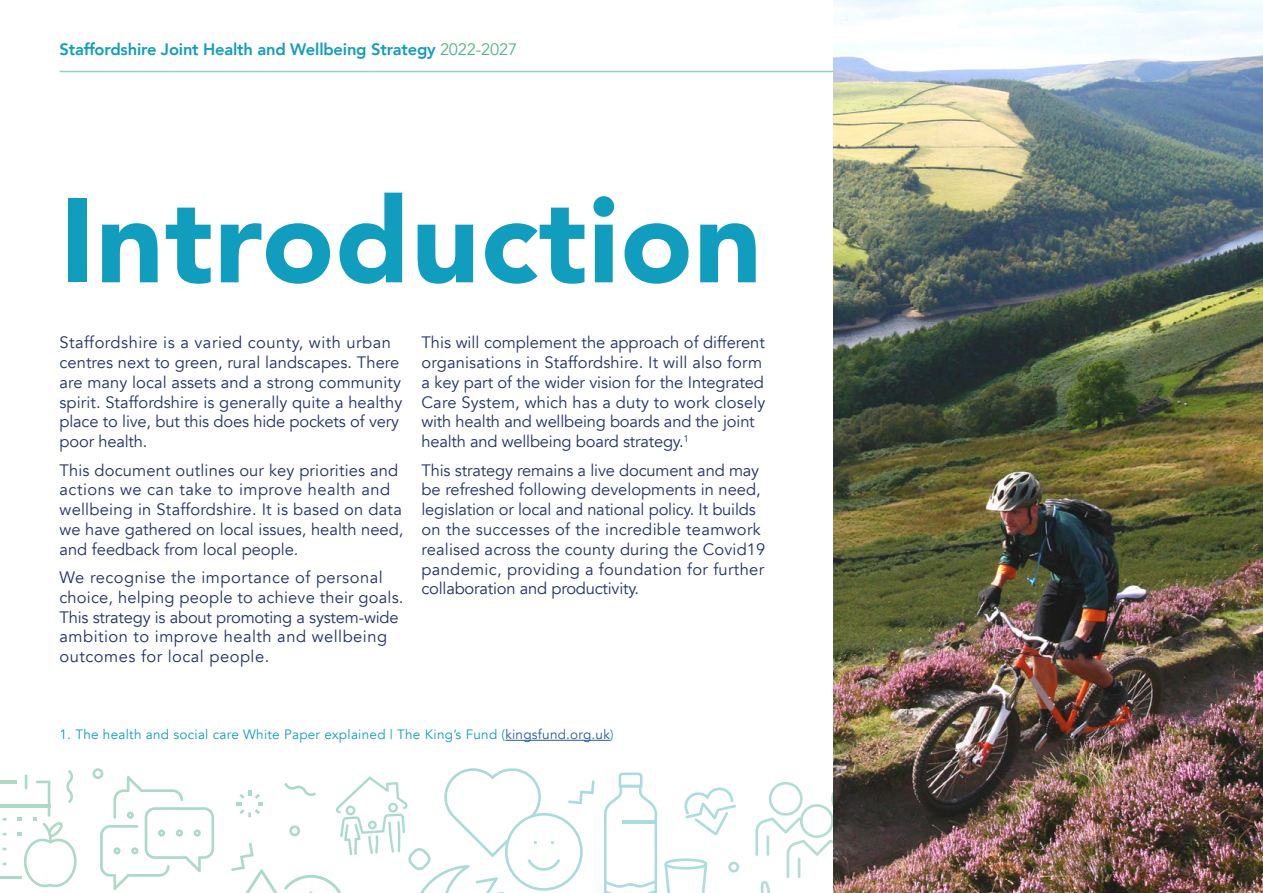
<style>
.page{position:relative;width:1263px;height:893px;background:#fff}
.page>*{position:absolute;margin:0;border:0;box-sizing:border-box;transform-origin:0 0}
.t1{font:900 118.65px "Avenir";letter-spacing:.01em;color:#119dbd}
.t2{font:16.5px/19.8px "Avenir";letter-spacing:.005em;color:#223266}
.t3{font:16.5px/19.8px "Avenir";letter-spacing:.03em;color:#223266}
.t4{font:800 16.5px "Avenir";letter-spacing:-.01em;color:#119dbd}
.t5{font:13.5px "Avenir";letter-spacing:.02em;color:#119dbd}
.s1{font-weight:400;color:#4fb585}
.s2{color:#275b9b}
</style>
<div class="page">
<hr style="left:505px;top:740px;width:105px;height:1px;background:#275b9b">
<hr style="left:60px;top:71px;width:1143px;height:1px;background:#95d3b6">
<svg style="left:728px;top:862px;width:11px;height:10px"></svg>
<svg style="left:604px;top:772px;width:53px;height:121px"></svg>
<svg style="left:664px;top:858px;width:43px;height:35px"></svg>
<svg style="left:0;top:770px;width:77px;height:118px"></svg>
<svg style="left:684px;top:787px;width:52px;height:48px"></svg>
<svg style="left:92px;top:768px;width:122px;height:122px"></svg>
<svg style="left:231px;top:768px;width:364px;height:125px"></svg>
<svg style="left:755px;top:782px;width:78px;height:111px"></svg>
<img style="left:833px;top:0;width:430px;height:893px">
<p class="t4" style="left:60px;top:36px;width:459px">Staffordshire Joint Health and Wellbeing Strategy <span class="s1">2022-2027</span></p>
<p class="t1" style="left:60px;top:139px;width:704px">Introduction</p>
<p class="t2" style="left:60px;top:333px;width:344px">Staffordshire is a varied county, with urban centres next to green, rural landscapes. There are many local assets and a strong community spirit. Staffordshire is generally quite a healthy place to live, but this does hide pockets of very poor health.</p>
<p class="t2" style="left:60px;top:460px;width:345px">This document outlines our key priorities and actions we can take to improve health and wellbeing in Staffordshire. It is based on data we have gathered on local issues, health need, and feedback from local people.</p>
<p class="t3" style="left:60px;top:568px;width:345px">We recognise the importance of personal choice, helping people to achieve their goals.<br>This strategy is about promoting a system-wide ambition to improve health and wellbeing outcomes for local people.</p>
<p class="t2" style="left:421px;top:333px;width:345px">This will complement the approach of different organisations in Staffordshire. It will also form a key part of the wider vision for the Integrated Care System, which has a duty to work closely with health and wellbeing boards and the joint health and wellbeing board strategy.<sup>1</sup></p>
<p class="t2" style="left:421px;top:460px;width:345px">This strategy remains a live document and may be refreshed following developments in need, legislation or local and national policy. It builds on the successes of the incredible teamwork realised across the county during the Covid19 pandemic, providing a foundation for further collaboration and productivity.</p>
<p class="t5" style="left:60px;top:727px;width:556px">1. The health and social care White Paper explained | The King’s Fund (<span class="s2">kingsfund.org.uk</span>)</p>
</div>
